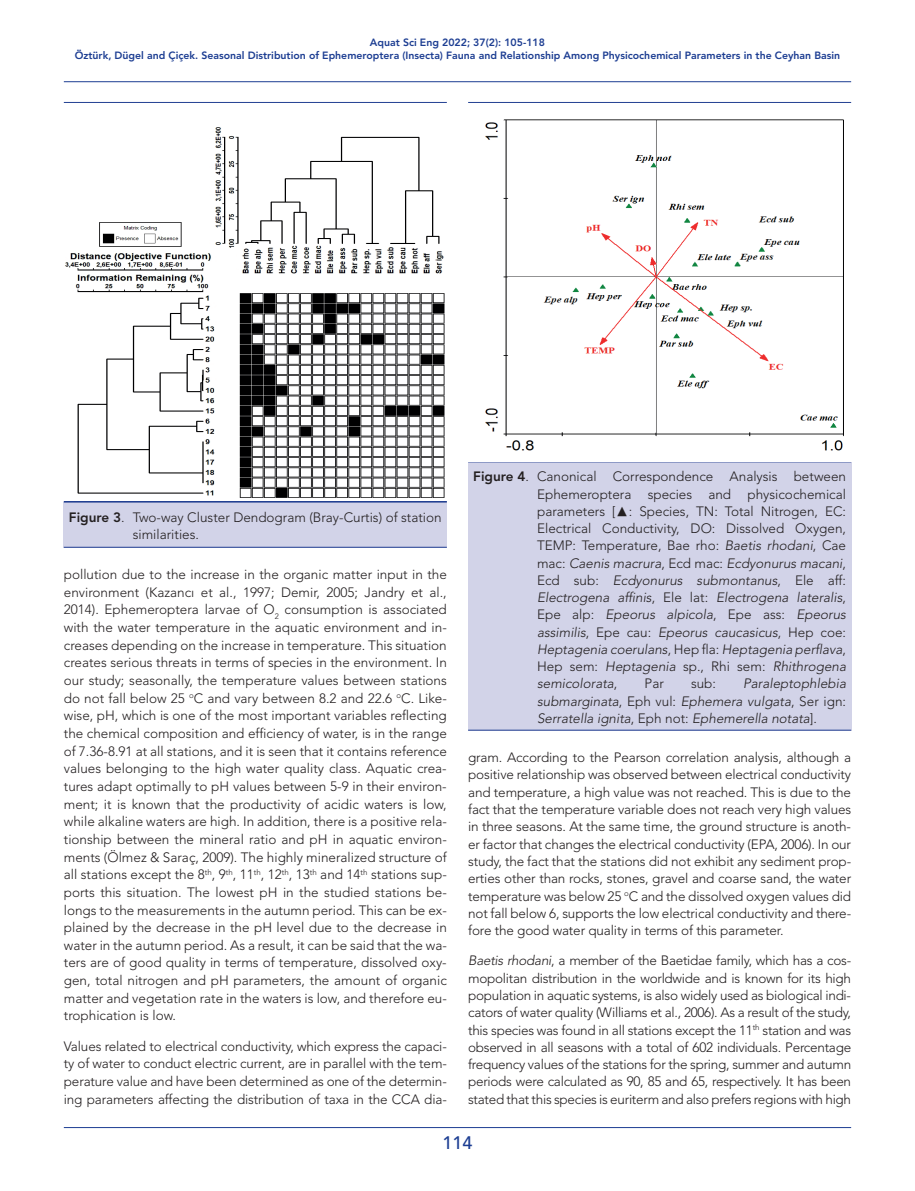
<style>
.page{position:relative;width:915px;height:1191px;background:#fff}
.page>*{position:absolute;margin:0;border:0;box-sizing:border-box;transform-origin:0 0}
.t1{font:500 18px "Avenir LT Std";color:#1c3d92}
.t2{font:300 13.5px/17.2px "Avenir LT Std";letter-spacing:-.01em;color:#231f20;text-align:justify}
.t3{font:italic 300 13.5px/17.2px "Avenir LT Std";color:#231f20;text-align:justify}
.t4{font:800 10.5px/12.6px "Avenir LT Std";color:#1c3d92;text-align:center}
.s1{font-weight:800}
.s2{font-family:"Ali Sir Nevayi Ceviri";font-weight:400}
.s3{font-style:italic}
.s4{font-style:normal}
</style>
<div class="page">
<hr style="left:64px;top:1127px;width:786px;height:1px;background:#1c3d92">
<hr style="left:64px;top:81px;width:786px;height:1px;background:#1c3d92">
<div style="left:468px;top:461px;width:382px;height:269px;background:#d2d3e8"></div>
<hr style="left:468px;top:461px;width:382px;height:1px;background:#224092">
<hr style="left:468px;top:730px;width:382px;height:1px;background:#224092">
<hr style="left:468px;top:102px;width:382px;height:1px;background:#224092">
<img style="left:485px;top:119px;width:359px;height:332px">
<div style="left:64px;top:502px;width:382px;height:45px;background:#d2d3e8"></div>
<hr style="left:64px;top:502px;width:382px;height:1px;background:#224092">
<hr style="left:64px;top:547px;width:382px;height:1px;background:#224092">
<hr style="left:64px;top:501px;width:382px;height:1px;background:#224092">
<hr style="left:64px;top:102px;width:382px;height:1px;background:#224092">
<img style="left:65px;top:127px;width:380px;height:371px">
<p class="t4" style="left:75px;top:36px;width:766px">Aquat Sci Eng 2022; 37(2): 105-118<br>Öztürk, Dügel and Çiçek. Seasonal Distribution of Ephemeroptera (Insecta) Fauna and Relationship Among Physicochemical Parameters in the Ceyhan Basin</p>
<p class="t2" style="left:133px;top:508px;width:310px;text-indent:-64px"><span class="s1">Figure 3</span>. Two-way Cluster Dendogram (Bray-Curtis) of station similarities.</p>
<p class="t2" style="left:64px;top:565px;width:384px;line-height:17.7px">pollution due to the increase in the organic matter input in the environment (Kazancı et al., 1997; Demir, 2005; Jandry et al., 2014). Ephemeroptera larvae of O<sub>2</sub> consumption is associated with the water temperature in the aquatic environment and in&shy;creases depending on the increase in temperature. This situation creates serious threats in terms of species in the environment. In our study; seasonally, the temperature values between stations do not fall below 25 <sup>o</sup>C and vary between 8.2 and 22.6 <sup>o</sup>C. Like&shy;wise, pH, which is one of the most important variables reflecting the chemical composition and efficiency of water, is in the range of 7.36-8.91 at all stations, and it is seen that it contains reference values belonging to the high water quality class. Aquatic crea&shy;tures adapt optimally to pH values between 5-9 in their environ&shy;ment; it is known that the productivity of acidic waters is low, while alkaline waters are high. In addition, there is a positive rela&shy;tionship between the mineral ratio and pH in aquatic environ&shy;ments (Ölmez &amp; Saraç, 2009). The highly mineralized structure of all stations except the 8<sup>th</sup>, 9<sup>th</sup>, 11<sup>th</sup>, 12<sup>th</sup>, 13<sup>th</sup> and 14<sup>th</sup> stations sup&shy;ports this situation. The lowest pH in the studied stations be&shy;longs to the measurements in the autumn period. This can be ex&shy;plained by the decrease in the pH level due to the decrease in water in the autumn period. As a result, it can be said that the wa&shy;ters are of good quality in terms of temperature, dissolved oxy&shy;gen, total nitrogen and pH parameters, the amount of organic matter and vegetation rate in the waters is low, and therefore eu&shy;trophication is low.</p>
<p class="t2" style="left:64px;top:1037px;width:384px;line-height:17.7px">Values related to electrical conductivity, which express the capaci&shy;ty of water to conduct electric current, are in parallel with the tem&shy;perature value and have been determined as one of the determin&shy;ing parameters affecting the distribution of taxa in the CCA dia-</p>
<p class="t2" style="left:537px;top:468px;width:310px;text-indent:-64px"><span class="s1">Figure 4</span>. Canonical Correspondence Analysis between Ephemeroptera species and physicochemical parameters [<span class="s2">▲</span>: Species, TN: Total Nitrogen, EC:<br>Electrical Conductivity, DO: Dissolved Oxygen, TEMP: Temperature, Bae rho: <span class="s3">Baetis rhodani</span>, Cae mac: <span class="s3">Caenis macrura</span>, Ecd mac: <span class="s3">Ecdyonurus macani</span>, Ecd sub: <span class="s3">Ecdyonurus submontanus</span>, Ele aff:<br><span class="s3">Electrogena affinis</span>, Ele lat: <span class="s3">Electrogena lateralis</span>, Epe alp: <span class="s3">Epeorus alpicola</span>, Epe ass: <span class="s3">Epeorus assimilis</span>, Epe cau: <span class="s3">Epeorus caucasicus</span>, Hep coe:<br><span class="s3">Heptagenia coerulans</span>, Hep fla: <span class="s3">Heptagenia perflava</span>, Hep sem: <span class="s3">Heptagenia</span> sp., Rhi sem: <span class="s3">Rhithrogena semicolorata</span>,</p>
<p class="t3" style="left:537px;top:675px;width:310px;text-indent:206px">Paraleptophlebia submarginata<span class="s4">, Eph vul:</span> Ephemera vulgata<span class="s4">, Ser ign:<br></span>Serratella ignita<span class="s4">, Eph not:</span> Ephemerella notata<span class="s4">].</span></p>
<p class="t2" style="left:644px;top:675px;width:21px">Par</p>
<p class="t2" style="left:690px;top:675px;width:27px">sub:</p>
<p class="t2" style="left:468px;top:748px;width:384px">gram. According to the Pearson correlation analysis, although a positive relationship was observed between electrical conductivity and temperature, a high value was not reached. This is due to the fact that the temperature variable does not reach very high values in three seasons. At the same time, the ground structure is anoth&shy;er factor that changes the electrical conductivity (EPA, 2006). In our study, the fact that the stations did not exhibit any sediment prop&shy;erties other than rocks, stones, gravel and coarse sand, the water temperature was below 25 <sup>o</sup>C and the dissolved oxygen values did not fall below 6, supports the low electrical conductivity and there&shy;fore the good water quality in terms of this parameter.</p>
<p class="t2" style="left:468px;top:952px;width:384px"><span class="s3">Baetis rhodani</span>, a member of the Baetidae family, which has a cos&shy;mopolitan distribution in the worldwide and is known for its high population in aquatic systems, is also widely used as biological indi&shy;cators of water quality (Williams et al., 2006). As a result of the study, this species was found in all stations except the 11<sup>th</sup> station and was observed in all seasons with a total of 602 individuals. Percentage frequency values of the stations for the spring, summer and autumn periods were calculated as 90, 85 and 65, respectively. It has been stated that this species is euriterm and also prefers regions with high</p>
<h1 class="t1" style="left:442px;top:1132px;width:32px">114</h1>
</div>
